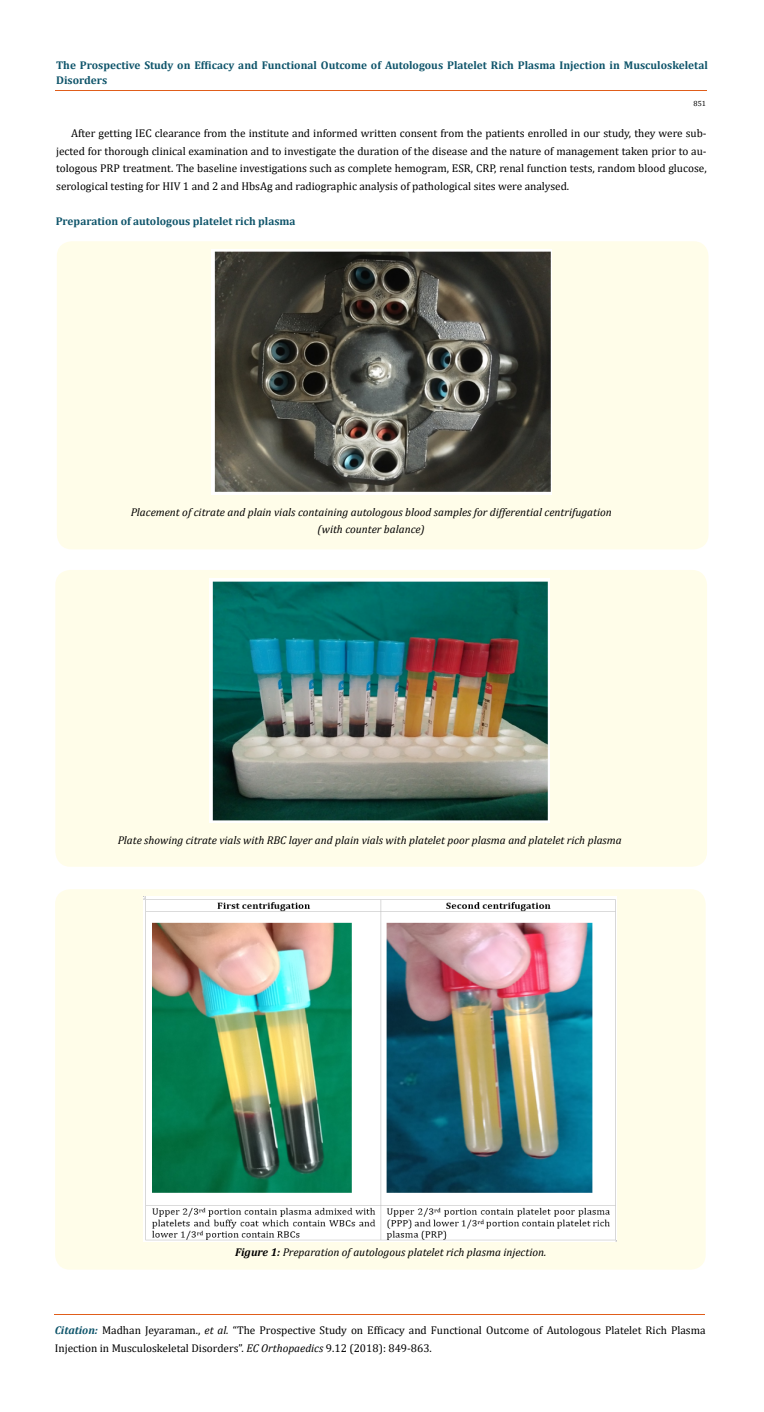
<style>
.page{position:relative;width:764px;height:1412px;background:#fff}
.page>*{position:absolute;margin:0;border:0;box-sizing:border-box;transform-origin:0 0}
.t1{font:11.25px/17.5px "Cambria";color:#000}
.t2{font:italic 11.25px/17.5px "Cambria";color:#000;text-align:center}
.t3{font:700 11.25px/15px "Cambria";color:#0e546a}
.t4{font:7.5px "Cambria";color:#000}
.s1{font-weight:700}
.s2{font-weight:700;font-style:italic;color:#0e546a}
.s3{font-style:italic}
</style>
<div class="page">
<hr style="left:54px;top:1313px;width:651px;height:1px;background:#e05d1a">
<div style="left:55px;top:889px;width:650px;height:380px;background:#fffde9;border-radius:15px"></div>
<div style="left:57px;top:241px;width:651px;height:308px;background:#fffde9;border-radius:15px"></div>
<img style="left:212px;top:249px;width:339px;height:245px">
<img style="left:143px;top:896px;width:474px;height:345px">
<div style="left:55px;top:570px;width:652px;height:296px;background:#fffde9;border-radius:15px"></div>
<img style="left:210px;top:578px;width:339px;height:245px">
<p class="t3" style="left:56px;top:57px;width:653px">The Prospective Study on Efficacy and Functional Outcome of Autologous Platelet Rich Plasma Injection in Musculoskeletal<br>Disorders</p>
<p class="t4" style="left:693px;top:99px;width:14px">851</p>
<p class="t1" style="left:56px;top:124px;width:652px;text-align:justify;text-indent:15px">After getting IEC clearance from the institute and informed written consent from the patients enrolled in our study, they were sub&shy;jected for thorough clinical examination and to investigate the duration of the disease and the nature of management taken prior to au&shy;tologous PRP treatment. The baseline investigations such as complete hemogram, ESR, CRP, renal function tests, random blood glucose, serological testing for HIV 1 and 2 and HbsAg and radiographic analysis of pathological sites were analysed.</p>
<p class="t3" style="left:56px;top:213px;width:241px">Preparation of autologous platelet rich plasma</p>
<p class="t2" style="left:131px;top:502px;width:482px">Placement of citrate and plain vials containing autologous blood samples for differential centrifugation (with counter balance)</p>
<p class="t2" style="left:118px;top:831px;width:505px">Plate showing citrate vials with RBC layer and plain vials with platelet poor plasma and platelet rich plasma</p>
<p class="t2" style="left:235px;top:1242px;width:313px"><span class="s1">Figure 1:</span> Preparation of autologous platelet rich plasma injection.</p>
<p class="t1" style="left:55px;top:1321px;width:652px"><span class="s2">Citation:</span> Madhan Jeyaraman., <span class="s3">et al.</span> “The Prospective Study on Efficacy and Functional Outcome of Autologous Platelet Rich Plasma<br>Injection in Musculoskeletal Disorders”. <span class="s3">EC Orthopaedics</span> 9.12 (2018): 849-863.</p>
</div>
